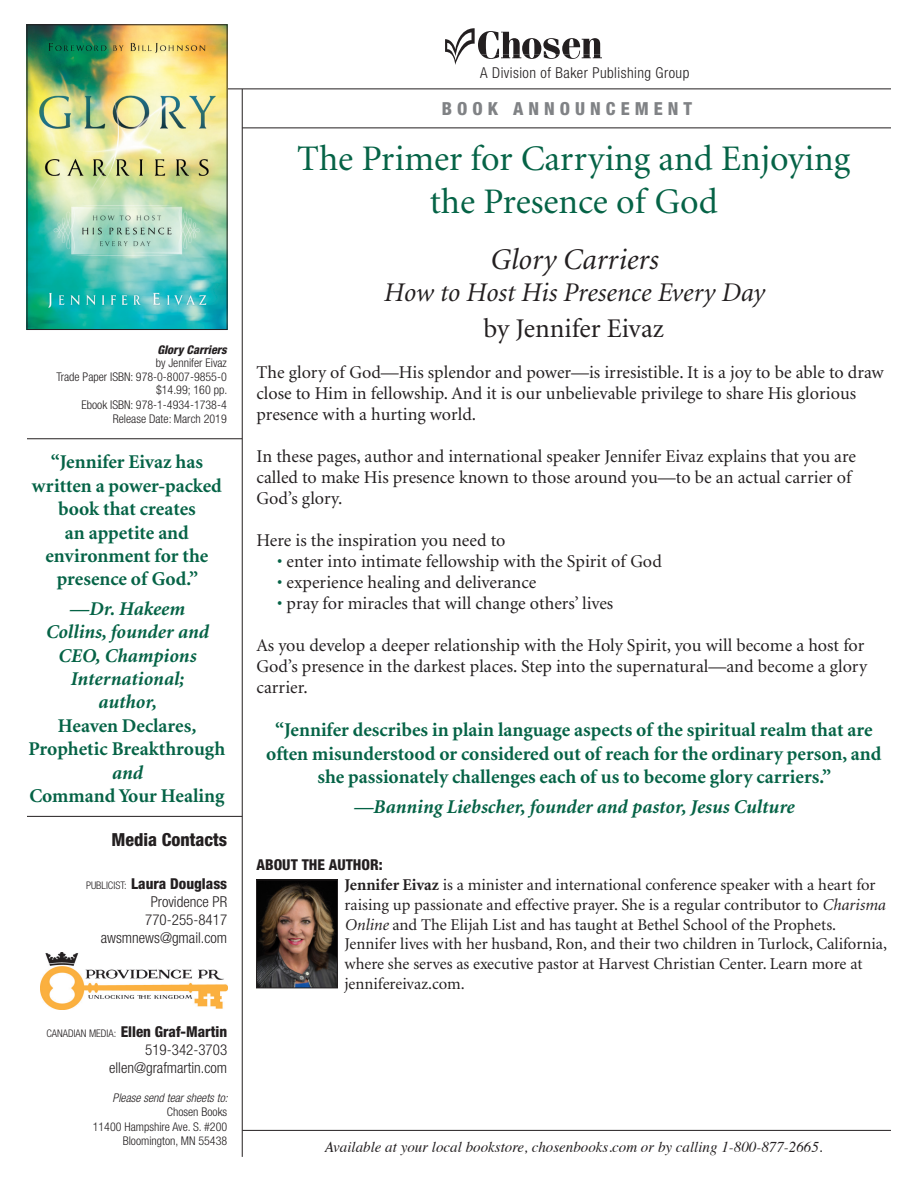
<style>
.page{position:relative;width:918px;height:1188px;background:#fff}
.page>*{position:absolute;margin:0;border:0;box-sizing:border-box;transform-origin:0 0}
.Head_1{font:36px/43.2px "Minion";color:#056346;text-align:center}
.Head_2{font:italic 30px "Minion";letter-spacing:.005em;color:#231f20}
.Head_2-2{font:italic 27px "Minion";color:#231f20}
.Head_2-3{font:27px "Minion";letter-spacing:-.005em;color:#231f20}
.t1{font:700 19.5px/23.4px "Minion";color:#056346;text-align:center}
.Quote_Author{font:italic 700 19.5px/23.4px "Minion";color:#056346;text-align:center}
.Body_text{font:18px/21px "Minion";color:#231f20}
.t2{font:800 condensed 18px "Helvetica Neue";letter-spacing:.28em;color:#808285}
.t3{font:800 condensed 18px "Helvetica Neue";color:#231f20}
.Body_text-2{font:16.5px/19.8px "Minion";color:#231f20}
.t4{font:300 condensed 15px "Helvetica Neue";color:#231f20}
.t5{font:italic 15px "Times";color:#231f20}
.About_the_Author_Hea{font:800 condensed 15px "Helvetica Neue";color:#231f20}
.t6{font:300 condensed 15px "Helvetica Neue";letter-spacing:.03em;color:#231f20}
.Book_ID{font:300 condensed 12px "Helvetica Neue";color:#231f20}
.t7{font:italic 300 condensed 12px "Helvetica Neue";color:#231f20}
.Book_Title{font:italic 800 condensed 12px "Helvetica Neue";color:#231f20}
.s1{font-style:normal}
.s2{font-weight:300;font-size:10.5px}
.s3{color:#056346}
.s4{font-weight:700}
.s5{font-style:italic}
</style>
<div class="page">
<hr style="left:242px;top:89px;width:1px;height:1068px;background:#231f20">
<hr style="left:242px;top:1130px;width:649px;height:1px;background:#231f20">
<hr style="left:227px;top:89px;width:664px;height:1px;background:#231f20">
<hr style="left:242px;top:128px;width:649px;height:1px;background:#231f20">
<svg style="left:445px;top:28px;width:157px;height:37px"></svg>
<hr style="left:27px;top:816px;width:215px;height:1px;background:#231f20">
<hr style="left:27px;top:438px;width:215px;height:1px;background:#231f20">
<img style="left:29px;top:27px;width:196px;height:301px">
<div style="left:27px;top:25px;width:200px;height:305px;border:1px solid #231f20"></div>
<img style="left:258px;top:882px;width:78px;height:104px">
<div style="left:256px;top:880px;width:82px;height:108px;border:1px solid #231f20"></div>
<img style="left:40px;top:952px;width:187px;height:58px">
<p class="Book_Title" style="left:157px;top:342px;width:71px">Glory Carriers</p>
<p class="Book_ID" style="left:156px;top:356px;width:73px">by Jennifer Eivaz</p>
<p class="Book_ID" style="left:56px;top:370px;width:172px">Trade Paper ISBN: 978-0-8007-9855-0</p>
<p class="Book_ID" style="left:156px;top:383px;width:73px">$14.99; 160 pp.</p>
<p class="Book_ID" style="left:82px;top:398px;width:147px">Ebook ISBN: 978-1-4934-1738-4</p>
<p class="Book_ID" style="left:113px;top:412px;width:115px">Release Date: March 2019</p>
<p class="t1" style="left:32px;top:451px;width:191px">“Jennifer Eivaz has written a power-packed book that creates<br>an appetite and environment for the presence of God.”</p>
<p class="Quote_Author" style="left:28px;top:597px;width:198px">—Dr. Hakeem<br>Collins, founder and<br>CEO, Champions<br>International;<br>author,<br><span class="s1">Heaven Declares</span>,<br><span class="s1">Prophetic Breakthrough </span>and<br><span class="s1">Command Your Healing</span></p>
<p class="t3" style="left:112px;top:829px;width:117px">Media Contacts</p>
<p class="About_the_Author_Hea" style="left:86px;top:875px;width:143px"><span class="s2">PUBLICIST:</span> Laura Douglass</p>
<p class="t4" style="left:151px;top:893px;width:78px">Providence PR</p>
<p class="t4" style="left:145px;top:911px;width:83px">770-255-8417</p>
<p class="t4" style="left:101px;top:929px;width:128px">awsmnews@gmail.com</p>
<p class="About_the_Author_Hea" style="left:46px;top:1022px;width:182px"><span class="s2">CANADIAN MEDIA:</span> Ellen Graf-Martin</p>
<p class="t4" style="left:145px;top:1041px;width:83px">519-342-3703</p>
<p class="t4" style="left:109px;top:1059px;width:120px">ellen@grafmartin.com</p>
<p class="t7" style="left:113px;top:1091px;width:117px">Please send tear sheets to:</p>
<p class="Book_ID" style="left:167px;top:1105px;width:62px">Chosen Books</p>
<p class="Book_ID" style="left:93px;top:1119px;width:136px">11400 Hampshire Ave. S. #200</p>
<p class="Book_ID" style="left:123px;top:1134px;width:106px">Bloomington, MN 55438</p>
<p class="t6" style="left:480px;top:64px;width:211px">A Division of Baker Publishing Group</p>
<p class="t2" style="left:442px;top:97px;width:252px">BOOK ANNOUNCEMENT</p>
<p class="Head_1" style="left:297px;top:138px;width:555px">The Primer for Carrying and Enjoying the Presence of God</p>
<p class="Head_2" style="left:490px;top:245px;width:170px">Glory Carriers</p>
<p class="Head_2-2" style="left:383px;top:280px;width:382px">How to Host His Presence Every Day</p>
<p class="Head_2-3" style="left:484px;top:316px;width:182px">by Jennifer Eivaz</p>
<p class="Body_text" style="left:256px;top:363px;width:629px">The glory of God—His splendor and power—is irresistible. It is a joy to be able to draw close to Him in fellowship. And it is our unbelievable privilege to share His glorious presence with a hurting world.</p>
<p class="Body_text" style="left:256px;top:447px;width:601px">In these pages, author and international speaker Jennifer Eivaz explains that you are called to make His presence known to those around you—to be an actual carrier of<br>God’s glory.</p>
<p class="Body_text" style="left:256px;top:531px;width:250px">Here is the inspiration you need to</p>
<p class="Body_text" style="left:277px;top:552px;width:386px"><span class="s3">•</span> enter into intimate fellowship with the Spirit of God</p>
<p class="Body_text" style="left:277px;top:573px;width:261px"><span class="s3">•</span> experience healing and deliverance</p>
<p class="Body_text" style="left:277px;top:594px;width:338px"><span class="s3">•</span> pray for miracles that will change others’ lives</p>
<p class="Body_text" style="left:256px;top:636px;width:612px">As you develop a deeper relationship with the Holy Spirit, you will become a host for<br>God’s presence in the darkest places. Step into the supernatural—and become a glory carrier.</p>
<p class="t1" style="left:266px;top:719px;width:617px">“Jennifer describes in plain language aspects of the spiritual realm that are often misunderstood or considered out of reach for the ordinary person, and she passionately challenges each of us to become glory carriers.”</p>
<p class="Quote_Author" style="left:353px;top:795px;width:442px">—Banning Liebscher, founder and pastor, Jesus Culture</p>
<p class="About_the_Author_Hea" style="left:256px;top:856px;width:128px">ABOUT THE AUTHOR:</p>
<p class="Body_text-2" style="left:344px;top:876px;width:544px"><span class="s4">Jennifer Eivaz</span> is a minister and international conference speaker with a heart for raising up passionate and effective prayer. She is a regular contributor to <span class="s5">Charisma Online</span> and The Elijah List and has taught at Bethel School of the Prophets.<br>Jennifer lives with her husband, Ron, and their two children in Turlock, California, where she serves as executive pastor at Harvest Christian Center. Learn more at jennifereivaz.com.</p>
<p class="t5" style="left:325px;top:1134px;width:499px">Available at your local bookstore, chosenbooks.com or by calling 1-800-877-2665.</p>
</div>
